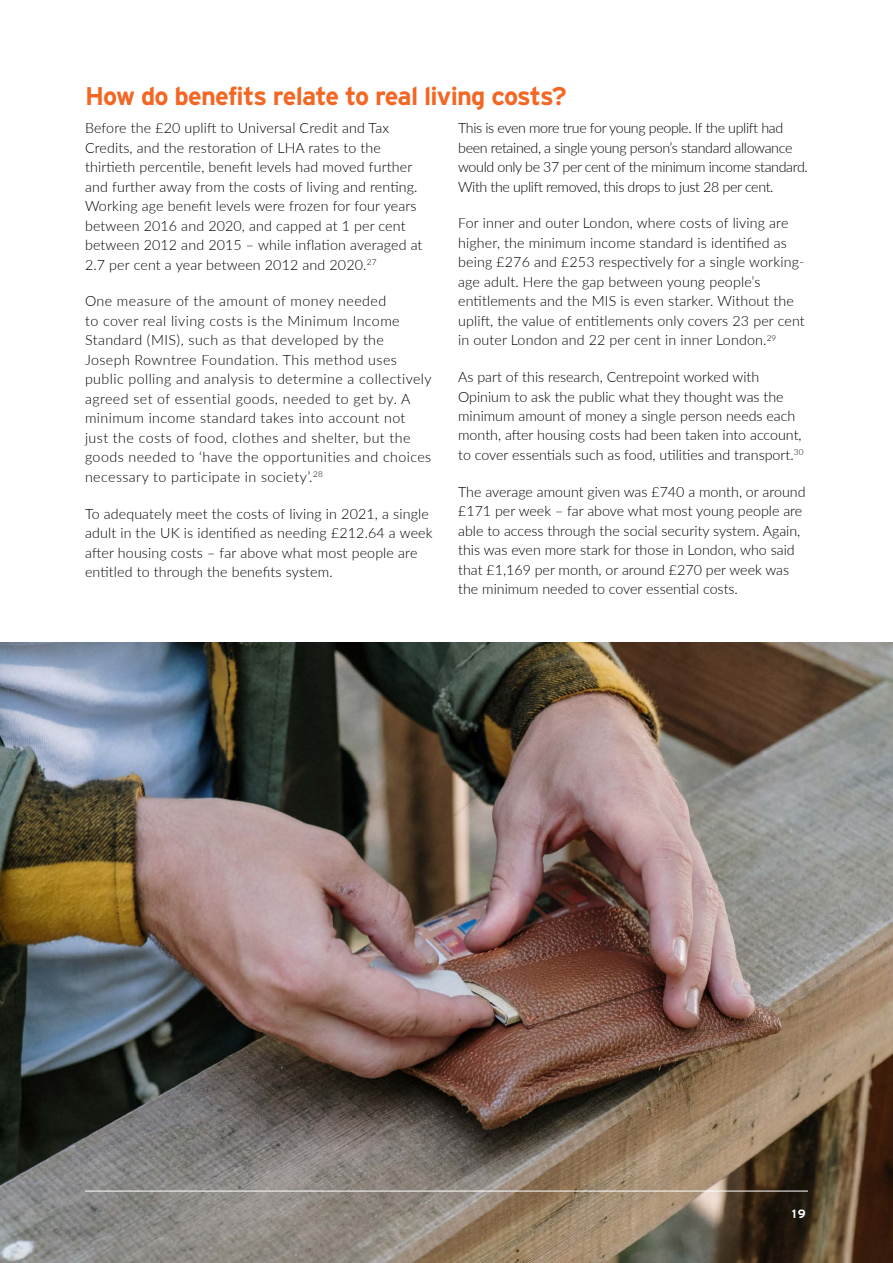
<style>
.page{position:relative;width:893px;height:1263px;background:#fff}
.page>*{position:absolute;margin:0;border:0;box-sizing:border-box;transform-origin:0 0}
.t1{font:700 25.5px "Interstate";letter-spacing:-.03em;color:#f26724}
.t2{font:300 14.25px/19.5px "Lato";letter-spacing:.01em;color:#000}
.t3{font:300 14.25px/19.5px "Lato";letter-spacing:.03em;color:#000}
.t4{font:300 14.25px/19.5px "Lato";letter-spacing:-.025em;color:#000}
.t5{font:700 12px "Interstate";color:#fff}
</style>
<div class="page">
<img style="left:0;top:642px;width:893px;height:621px">
<hr style="left:85px;top:1191px;width:723px;height:1px;background:#fff">
<h1 class="t1" style="left:85px;top:82px;width:483px">How do benefits relate to real living costs?</h1>
<p class="t2" style="left:85px;top:118px;width:339px">Before the £20 uplift to Universal Credit and Tax Credits, and the restoration of LHA rates to the thirtieth percentile, benefit levels had moved further and further away from the costs of living and renting.<br>Working age benefit levels were frozen for four years between 2016 and 2020, and capped at 1 per cent between 2012 and 2015 – while inflation averaged at 2.7 per cent a year between 2012 and 2020.<sup>27</sup></p>
<p class="t3" style="left:85px;top:291px;width:348px">One measure of the amount of money needed<br>to cover real living costs is the Minimum Income Standard (MIS), such as that developed by the Joseph Rowntree Foundation. This method uses public polling and analysis to determine a collectively agreed set of essential goods, needed to get by. A minimum income standard takes into account not just the costs of food, clothes and shelter, but the goods needed to ‘have the opportunities and choices necessary to participate in society’.<sup>28</sup></p>
<p class="t2" style="left:85px;top:503px;width:349px">To adequately meet the costs of living in 2021, a single adult in the UK is identified as needing £212.64 a week after housing costs – far above what most people are entitled to through the benefits system.</p>
<p class="t4" style="left:458px;top:118px;width:351px">This is even more true for young people. If the uplift had been retained, a single young person’s standard allowance would only be 37 per cent of the minimum income standard.<br>With the uplift removed, this drops to just 28 per cent.</p>
<p class="t2" style="left:458px;top:213px;width:348px">For inner and outer London, where costs of living are higher, the minimum income standard is identified as being £276 and £253 respectively for a single working&shy;age adult. Here the gap between young people’s entitlements and the MIS is even starker. Without the uplift, the value of entitlements only covers 23 per cent in outer London and 22 per cent in inner London.<sup>29</sup></p>
<p class="t2" style="left:458px;top:367px;width:347px">As part of this research, Centrepoint worked with Opinium to ask the public what they thought was the minimum amount of money a single person needs each month, after housing costs had been taken into account, to cover essentials such as food, utilities and transport.<sup>30</sup></p>
<p class="t2" style="left:458px;top:481px;width:349px">The average amount given was £740 a month, or around £171 per week – far above what most young people are able to access through the social security system. Again, this was even more stark for those in London, who said that £1,169 per month, or around £270 per week was the minimum needed to cover essential costs.</p>
<p class="t5" style="left:792px;top:1206px;width:15px">19</p>
</div>
